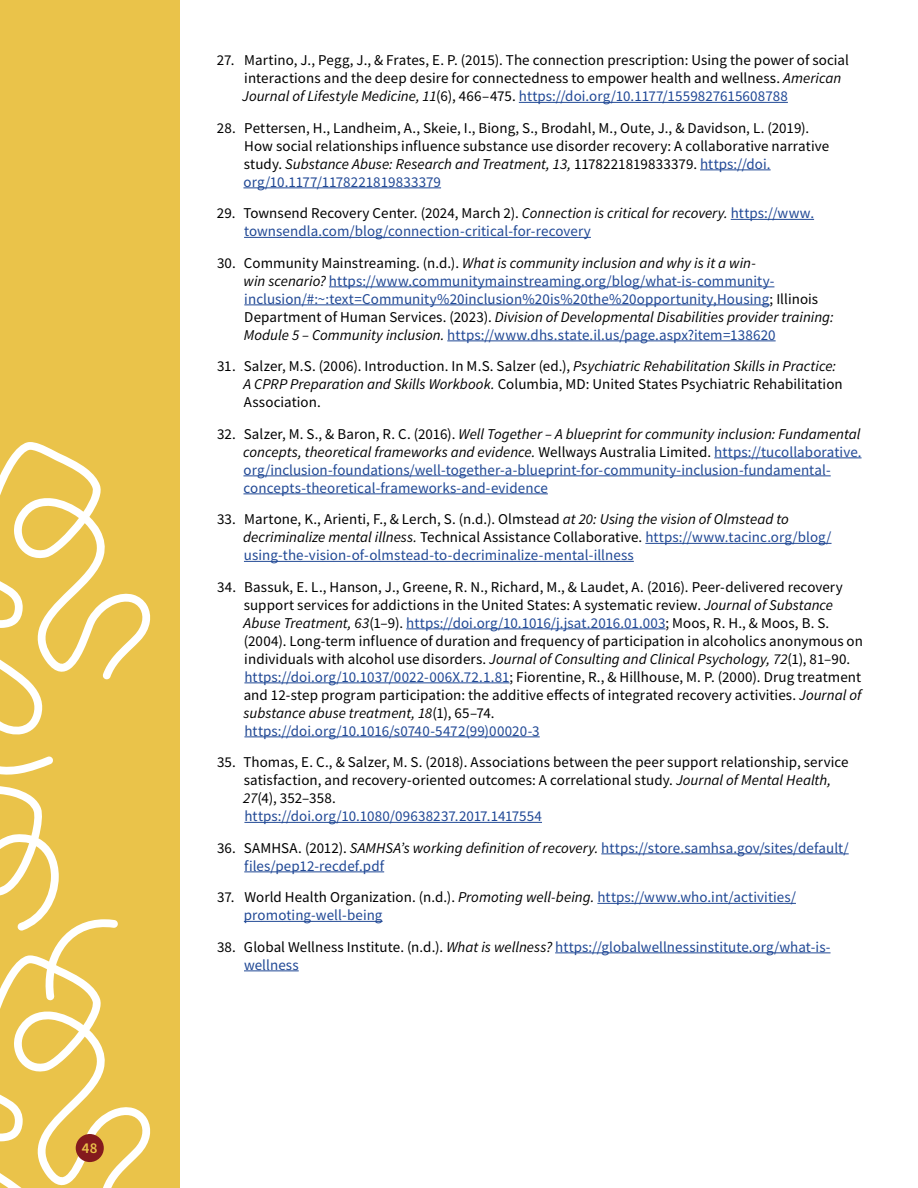
<style>
.page{position:relative;width:918px;height:1188px;background:#fff}
.page>*{position:absolute;margin:0;border:0;box-sizing:border-box;transform-origin:0 0}
.t1{font:15px/18px "Source Sans Variable";letter-spacing:.005em;color:#000}
.t2{font:15px/18px "Source Sans Variable";letter-spacing:.005em;color:#204895}
.t3{font:600 15px "Source Sans Pro";color:#eac34a}
.s1{font-style:italic}
.s2{color:#204895}
.s3{color:#000}
.s4{font-style:italic;color:#000}
</style>
<div class="page">
<div style="left:0;top:0;width:180px;height:1188px;background:#eac34a"></div>
<svg style="left:0;top:786px;width:151px;height:402px"></svg>
<svg style="left:0;top:442px;width:151px;height:333px"></svg>
<hr style="left:519px;top:102px;width:269px;height:1px;background:#204895">
<hr style="left:700px;top:170px;width:71px;height:1px;background:#204895">
<hr style="left:243px;top:188px;width:198px;height:1px;background:#204895">
<hr style="left:731px;top:219px;width:83px;height:1px;background:#204895">
<hr style="left:244px;top:237px;width:347px;height:1px;background:#204895">
<hr style="left:329px;top:286px;width:445px;height:1px;background:#204895">
<hr style="left:244px;top:304px;width:526px;height:1px;background:#204895">
<hr style="left:447px;top:340px;width:329px;height:1px;background:#204895">
<hr style="left:714px;top:458px;width:148px;height:1px;background:#204895">
<hr style="left:243px;top:476px;width:588px;height:1px;background:#204895">
<hr style="left:243px;top:494px;width:305px;height:1px;background:#204895">
<hr style="left:645px;top:543px;width:187px;height:1px;background:#204895">
<hr style="left:244px;top:561px;width:390px;height:1px;background:#204895">
<hr style="left:406px;top:628px;width:260px;height:1px;background:#204895">
<hr style="left:244px;top:682px;width:266px;height:1px;background:#204895">
<hr style="left:244px;top:736px;width:296px;height:1px;background:#204895">
<hr style="left:244px;top:822px;width:298px;height:1px;background:#204895">
<hr style="left:601px;top:854px;width:248px;height:1px;background:#204895">
<hr style="left:244px;top:872px;width:140px;height:1px;background:#204895">
<hr style="left:597px;top:903px;width:199px;height:1px;background:#204895">
<hr style="left:244px;top:921px;width:139px;height:1px;background:#204895">
<hr style="left:555px;top:952px;width:276px;height:1px;background:#204895">
<hr style="left:244px;top:970px;width:55px;height:1px;background:#204895">
<div style="left:76px;top:1134px;width:28px;height:28px;background:#841a1d;border-radius:50%"></div>
<p class="t3" style="left:82px;top:1138px;width:17px">48</p>
<p class="t1" style="left:242px;top:51px;width:608px;text-indent:-25px">27. Martino, J., Pegg, J., &amp; Frates, E. P. (2015). The connection prescription: Using the power of social interactions and the deep desire for connectedness to empower health and wellness. <span class="s1">American<br>Journal of Lifestyle Medicine, 11</span>(6), 466–475. <span class="s2">https://doi.org/10.1177/1559827615608788</span></p>
<p class="t1" style="left:243px;top:119px;width:587px;text-indent:-27px">28. Pettersen, H., Landheim, A., Skeie, I., Biong, S., Brodahl, M., Oute, J., &amp; Davidson, L. (2019).<br>How social relationships influence substance use disorder recovery: A collaborative narrative study. <span class="s1">Substance Abuse: Research and Treatment, 13,</span> 1178221819833379. <span class="s2">https://doi. org/10.1177/1178221819833379</span></p>
<p class="t2" style="left:244px;top:204px;width:572px;text-indent:-27px"><span class="s3">29. Townsend Recovery Center. (2024, March 2).</span> <span class="s4">Connection is critical for recovery.</span> https://www. townsendla.com/blog/connection-critical-for-recovery</p>
<p class="t2" style="left:244px;top:254px;width:592px;text-indent:-27px"><span class="s3">30. Community Mainstreaming. (n.d.).</span> <span class="s4">What is community inclusion and why is it a win-<br>win scenario?</span> https://www.communitymainstreaming.org/blog/what-is-community&shy;inclusion/#:~:text=Community%20inclusion%20is%20the%20opportunity,Housing<span class="s3">; Illinois Department of Human Services. (2023).</span> <span class="s4">Division of Developmental Disabilities provider training:<br>Module 5 – Community inclusion.</span> https://www.dhs.state.il.us/page.aspx?item=138620</p>
<p class="t1" style="left:244px;top:357px;width:601px;text-indent:-27px">31. Salzer, M.S. (2006). Introduction. In M.S. Salzer (ed.), <span class="s1">Psychiatric Rehabilitation Skills in Practice:<br>A CPRP Preparation and Skills Workbook.</span> Columbia, MD: United States Psychiatric Rehabilitation<br>Association.</p>
<p class="t2" style="left:243px;top:425px;width:620px;text-indent:-26px"><span class="s3">32. Salzer, M. S., &amp; Baron, R. C. (2016).</span> <span class="s4">Well Together – A blueprint for community inclusion: Fundamental concepts, theoretical frameworks and evidence.</span> <span class="s3">Wellways Australia Limited.</span> https://tucollaborative. org/inclusion-foundations/well-together-a-blueprint-for-community-inclusion-fundamental&shy;concepts-theoretical-frameworks-and-evidence</p>
<p class="t2" style="left:243px;top:510px;width:590px;text-indent:-26px"><span class="s3">33. Martone, K., Arienti, F., &amp; Lerch, S. (n.d.). Olmstead</span> <span class="s4">at 20: Using the vision of Olmstead to decriminalize mental illness.</span> <span class="s3">Technical Assistance Collaborative.</span> https://www.tacinc.org/blog/ using-the-vision-of-olmstead-to-decriminalize-mental-illness</p>
<p class="t1" style="left:244px;top:578px;width:621px;text-indent:-26px">34. Bassuk, E. L., Hanson, J., Greene, R. N., Richard, M., &amp; Laudet, A. (2016). Peer-delivered recovery support services for addictions in the United States: A systematic review. <span class="s1">Journal of Substance Abuse Treatment, 63</span>(1–9). <span class="s2">https://doi.org/10.1016/j.jsat.2016.01.003</span>; Moos, R. H., &amp; Moos, B. S. (2004). Long-term influence of duration and frequency of participation in alcoholics anonymous on individuals with alcohol use disorders. <span class="s1">Journal of Consulting and Clinical Psychology, 72</span>(1), 81–90. <span class="s2">https://doi.org/10.1037/0022-006X.72.1.81</span>; Fiorentine, R., &amp; Hillhouse, M. P. (2000). Drug treatment and 12-step program participation: the additive effects of integrated recovery activities. <span class="s1">Journal of substance abuse treatment, 18</span>(1), 65–74.<br><span class="s2">https://doi.org/10.1016/s0740-5472(99)00020-3</span></p>
<p class="t1" style="left:243px;top:753px;width:607px;text-indent:-26px">35. Thomas, E. C., &amp; Salzer, M. S. (2018). Associations between the peer support relationship, service satisfaction, and recovery-oriented outcomes: A correlational study. <span class="s1">Journal of Mental Health, 27</span>(4), 352–358.<br><span class="s2">https://doi.org/10.1080/09638237.2017.1417554</span></p>
<p class="t2" style="left:244px;top:839px;width:606px;text-indent:-27px"><span class="s3">36. SAMHSA. (2012).</span> <span class="s4">SAMHSA’s working definition of recovery.</span> https://store.samhsa.gov/sites/default/ files/pep12-recdef.pdf</p>
<p class="t2" style="left:244px;top:888px;width:554px;text-indent:-27px"><span class="s3">37. World Health Organization. (n.d.).</span> <span class="s4">Promoting well-being.</span> https://www.who.int/activities/ promoting-well-being</p>
<p class="t2" style="left:244px;top:938px;width:588px;text-indent:-27px"><span class="s3">38. Global Wellness Institute. (n.d.).</span> <span class="s4">What is wellness?</span> https://globalwellnessinstitute.org/what-is&shy;wellness</p>
</div>
